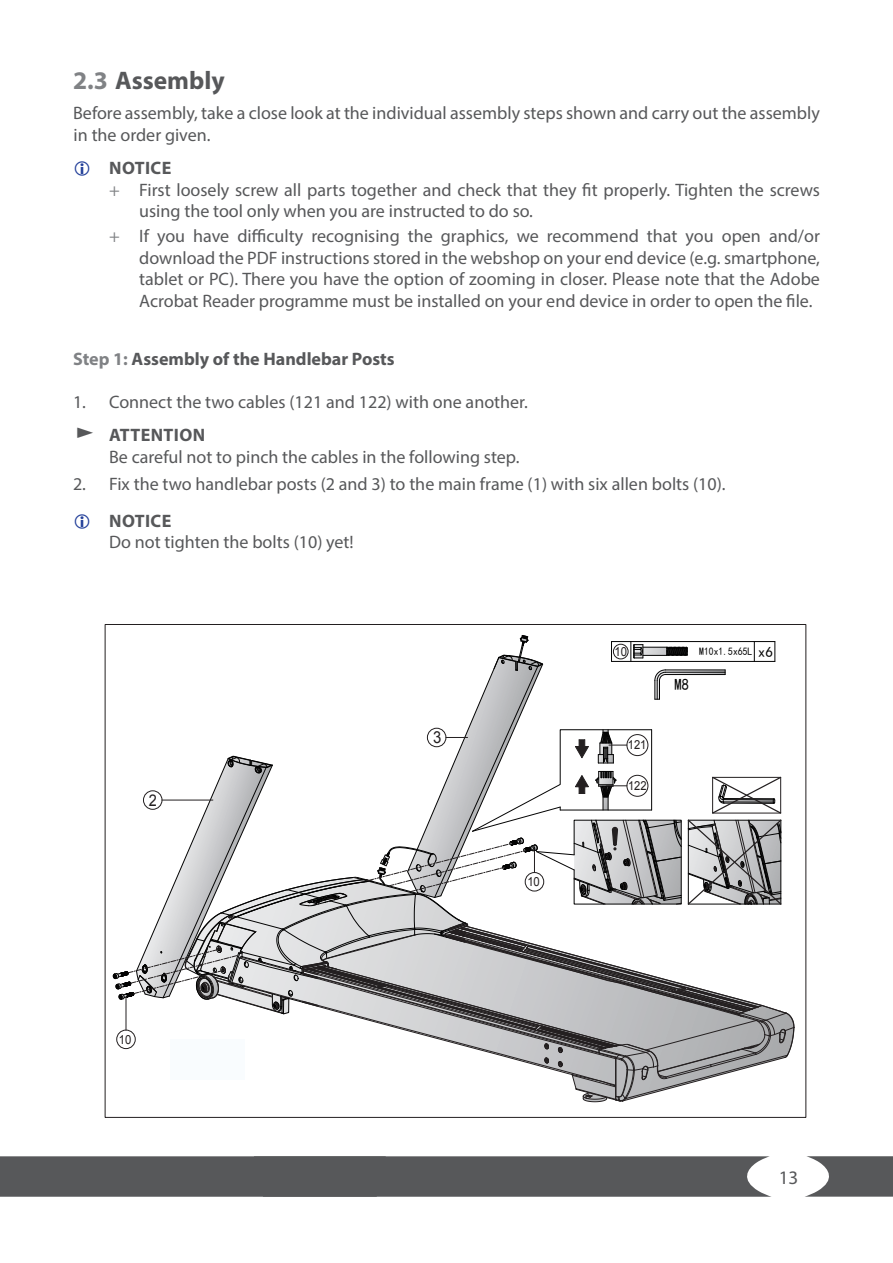
<style>
.page{position:relative;width:893px;height:1263px;background:#fff}
.page>*{position:absolute;margin:0;border:0;box-sizing:border-box;transform-origin:0 0}
.t1{font:700 25.5px "Myriad Pro";color:#57585a}
.t2{font:19.2px "Myriad Pro";color:#57585a}
.Text_Hinweise{font:18px/21.6px "Myriad Pro";color:#57585a}
.t3{font:700 18px "Myriad Pro";color:#57585a}
.t4{font:700 18px "Myriad Pro";letter-spacing:.02em;color:#57585a}
.t5{font:16.5px "Arial";color:#231f20;scale:.9 1}
.t6{font:16.05px "Sim Hei";color:#030303;scale:.9 1}
.t7{font:16.05px "Arial";color:#231f20;scale:.9 1}
.t8{font:12.6px "Arial";color:#231f20;scale:.9 1}
.t9{font:12.45px "Arial";color:#231f20;scale:.9 1}
.t10{font:10.65px "Sim Hei";color:#030303;scale:.9 1}
.s1{color:#808285}
.s2{font-size:14.4px}
</style>
<div class="page">
<svg style="left:113px;top:635px;width:682px;height:467px"></svg>
<div style="left:170px;top:1040px;width:74px;height:40px;background:#f9fcfe"></div>
<svg style="left:0;top:1156px;width:771px;height:41px;background:#5c5d5f"></svg>
<svg style="left:805px;top:1156px;width:88px;height:41px"></svg>
<p class="t1" style="left:73px;top:64px;width:153px"><span class="s1">2.3</span> Assembly</p>
<p class="Text_Hinweise" style="left:73px;top:103px;width:748px;line-height:21.1px">Before assembly, take a close look at the individual assembly steps shown and carry out the assembly in the order given.</p>
<p class="t3" style="left:109px;top:156px;width:64px">NOTICE</p>
<p class="Text_Hinweise" style="left:139px;top:178px;width:682px;text-indent:-30px"><span class="s1">+</span> First loosely screw all parts together and check that they fit properly. Tighten the screws using the tool only when you are instructed to do so.</p>
<p class="Text_Hinweise" style="left:139px;top:225px;width:682px;text-align:justify;text-indent:-30px"><span class="s1">+</span> If you have difficulty recognising the graphics, we recommend that you open and/or download the PDF instructions stored in the webshop on your end device (e.g. smartphone, tablet or PC). There you have the option of zooming in closer. Please note that the Adobe Acrobat Reader programme must be installed on your end device in order to open the file.</p>
<p class="t3" style="left:73px;top:347px;width:323px"><span class="s1">Step 1:</span> Assembly of the Handlebar Posts</p>
<p class="Text_Hinweise" style="left:73px;top:391px;width:456px">1. Connect the two cables (121 and 122) with one another.</p>
<p class="t4" style="left:109px;top:423px;width:97px">ATTENTION</p>
<p class="Text_Hinweise" style="left:109px;top:446px;width:412px">Be careful not to pinch the cables in the following step.</p>
<p class="Text_Hinweise" style="left:73px;top:473px;width:654px">2. Fix the two handlebar posts (2 and 3) to the main frame (1) with six allen bolts (10).</p>
<p class="t3" style="left:109px;top:509px;width:64px">NOTICE</p>
<p class="Text_Hinweise" style="left:109px;top:531px;width:246px">Do not tighten the bolts (10) yet!</p>
<p class="t7" style="left:149px;top:789px;width:10px">2</p>
<p class="t8" style="left:119px;top:1031px;width:15px">10</p>
<p class="t5" style="left:433px;top:726px;width:11px">3</p>
<p class="t8" style="left:527px;top:874px;width:15px">10</p>
<p class="t8" style="left:615px;top:643px;width:15px">10</p>
<p class="t9" style="left:628px;top:736px;width:22px">121</p>
<p class="t9" style="left:628px;top:778px;width:22px">122</p>
<p class="t6" style="left:674px;top:677px;width:18px">M8</p>
<p class="t10" style="left:699px;top:646px;width:83px">M10x1.5x65L <span class="s2">x6</span></p>
<p class="t2" style="left:779px;top:1166px;width:21px">13</p>
</div>
